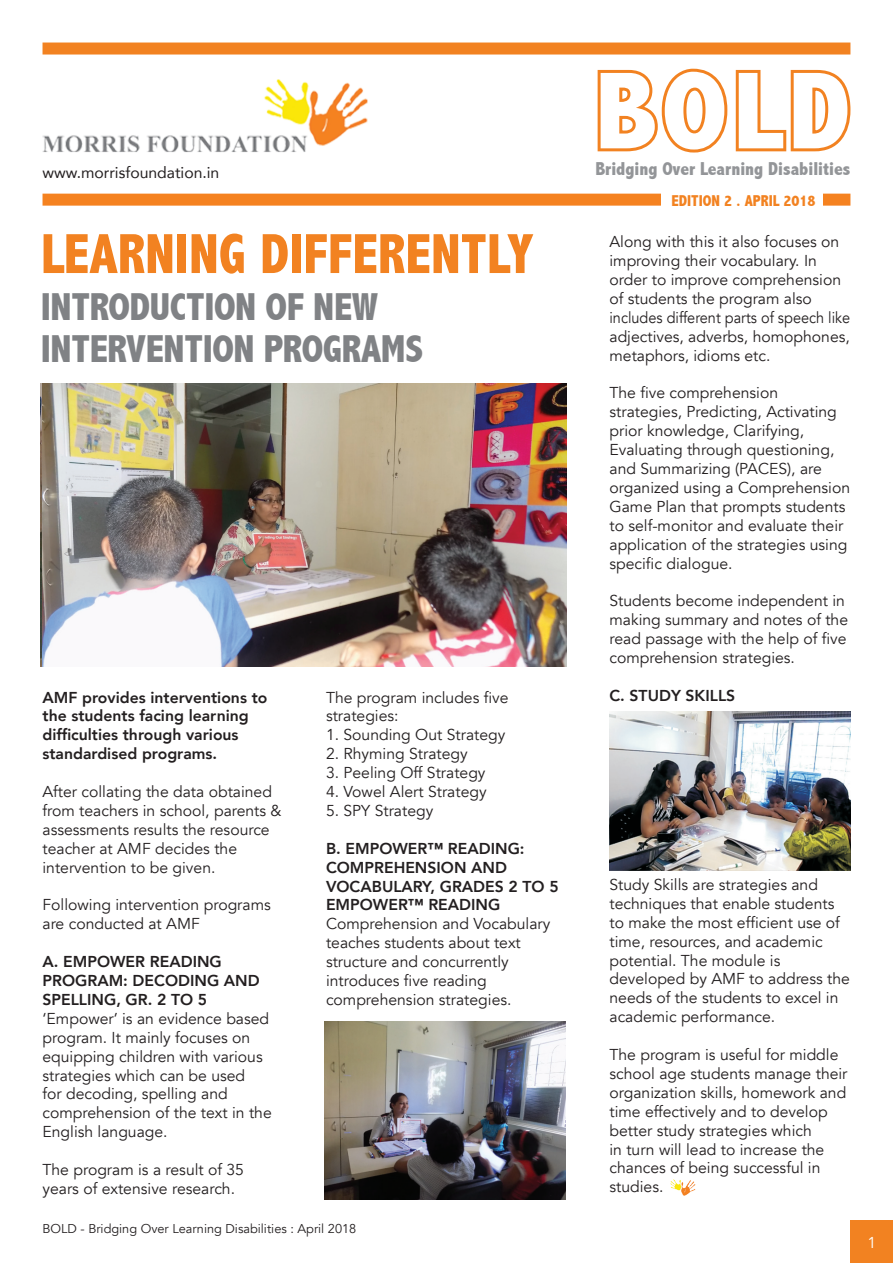
<style>
.page{position:relative;width:893px;height:1263px;background:#fff}
.page>*{position:absolute;margin:0;border:0;box-sizing:border-box;transform-origin:0 0}
.t1{font:800 condensed 110.7px "Abadi";color:#fff;scale:1.06 1}
.t2{font:800 condensed 57px "Abadi";color:#f28221;scale:.96 1}
.t3{font:800 condensed 39px "Abadi";letter-spacing:-.01em;color:#808285}
.t4{font:800 condensed 18.75px "Abadi";color:#939598}
.t5{font:15.75px/18.9px "Avenir";color:#231f20}
.t6{font:800 15.75px/18.9px "Avenir";color:#231f20}
.t7{font:15.75px "Avenir";color:#231f20}
.t8{font:800 condensed 15.75px "Abadi";color:#f28221}
.t9{font:15.75px "Avenir";color:#fff}
.t10{font:12.75px "Avenir";color:#231f20}
</style>
<div class="page">
<img style="left:42px;top:79px;width:326px;height:73px">
<div style="left:43px;top:43px;width:807px;height:12px;background:#f28221"></div>
<div style="left:43px;top:194px;width:807px;height:12px;background:#f58220"></div>
<svg style="left:597px;top:68px;width:254px;height:85px"></svg>
<div style="left:661px;top:186px;width:162px;height:30px;background:#fff"></div>
<div style="left:850px;top:1220px;width:43px;height:43px;background:#f28221"></div>
<img style="left:609px;top:711px;width:241px;height:159px">
<img style="left:324px;top:1021px;width:241px;height:178px">
<img style="left:43px;top:384px;width:524px;height:282px">
<img style="left:670px;top:1179px;width:26px;height:17px">
<div style="left:670px;top:1191px;width:11px;height:8px;background:#fff"></div>
<p class="t7" style="left:43px;top:160px;width:178px">www.morrisfoundation.in</p>
<p class="t2" style="left:41px;top:221px;width:515px">LEARNING DIFFERENTLY</p>
<p class="t3" style="left:41px;top:284px;width:339px">INTRODUCTION OF NEW</p>
<p class="t3" style="left:41px;top:326px;width:384px">INTERVENTION PROGRAMS</p>
<p class="t6" style="left:43px;top:688px;width:226px">AMF provides interventions to the students facing learning difficulties through various standardised programs.</p>
<p class="t5" style="left:43px;top:782px;width:241px">After collating the data obtained from teachers in school, parents &amp; assessments results the resource teacher at AMF decides the intervention to be given.</p>
<p class="t5" style="left:43px;top:896px;width:230px">Following intervention programs are conducted at AMF</p>
<p class="t6" style="left:43px;top:952px;width:219px">A. EMPOWER READING<br>PROGRAM: DECODING AND<br>SPELLING, GR. 2 TO 5</p>
<p class="t5" style="left:43px;top:1009px;width:231px">‘Empower’ is an evidence based program. It mainly focuses on equipping children with various strategies which can be used<br>for decoding, spelling and comprehension of the text in the<br>English language.</p>
<p class="t5" style="left:43px;top:1160px;width:203px">The program is a result of 35 years of extensive research.</p>
<p class="t5" style="left:326px;top:688px;width:184px">The program includes five strategies:</p>
<p class="t5" style="left:326px;top:726px;width:181px">1. Sounding Out Strategy</p>
<p class="t5" style="left:326px;top:745px;width:143px">2. Rhyming Strategy</p>
<p class="t5" style="left:326px;top:763px;width:161px">3. Peeling Off Strategy</p>
<p class="t5" style="left:326px;top:782px;width:162px">4. Vowel Alert Strategy</p>
<p class="t5" style="left:326px;top:801px;width:109px">5. SPY Strategy</p>
<p class="t6" style="left:326px;top:839px;width:234px">B. EMPOWER™ READING:<br>COMPREHENSION AND<br>VOCABULARY, GRADES 2 TO 5</p>
<p class="t6" style="left:326px;top:895px;width:176px">EMPOWER™ READING</p>
<p class="t5" style="left:326px;top:915px;width:226px">Comprehension and Vocabulary teaches students about text structure and concurrently introduces five reading comprehension strategies.</p>
<p class="t10" style="left:43px;top:1221px;width:315px">BOLD - Bridging Over Learning Disabilities : April 2018</p>
<p class="t1" style="left:595px;top:47px;width:243px">BOLD</p>
<p class="t4" style="left:595px;top:158px;width:256px">Bridging Over Learning Disabilities</p>
<p class="t8" style="left:671px;top:191px;width:146px">EDITION 2 . APRIL 2018</p>
<p class="t5" style="left:609px;top:233px;width:242px">Along with this it also focuses on improving their vocabulary. In order to improve comprehension of students the program also includes different parts of speech like adjectives, adverbs, homophones, metaphors, idioms etc.</p>
<p class="t5" style="left:609px;top:384px;width:242px">The five comprehension strategies, Predicting, Activating prior knowledge, Clarifying,<br>Evaluating through questioning, and Summarizing (PACES), are organized using a Comprehension<br>Game Plan that prompts students to self-monitor and evaluate their application of the strategies using specific dialogue.</p>
<p class="t5" style="left:609px;top:592px;width:240px">Students become independent in making summary and notes of the read passage with the help of five comprehension strategies.</p>
<p class="t6" style="left:609px;top:686px;width:127px">C. STUDY SKILLS</p>
<p class="t5" style="left:609px;top:875px;width:242px">Study Skills are strategies and techniques that enable students to make the most efficient use of time, resources, and academic potential. The module is developed by AMF to address the needs of the students to excel in academic performance.</p>
<p class="t5" style="left:609px;top:1045px;width:240px">The program is useful for middle school age students manage their organization skills, homework and time effectively and to develop better study strategies which<br>in turn will lead to increase the chances of being successful in studies.</p>
<p class="t9" style="left:867px;top:1233px;width:10px">1</p>
</div>
